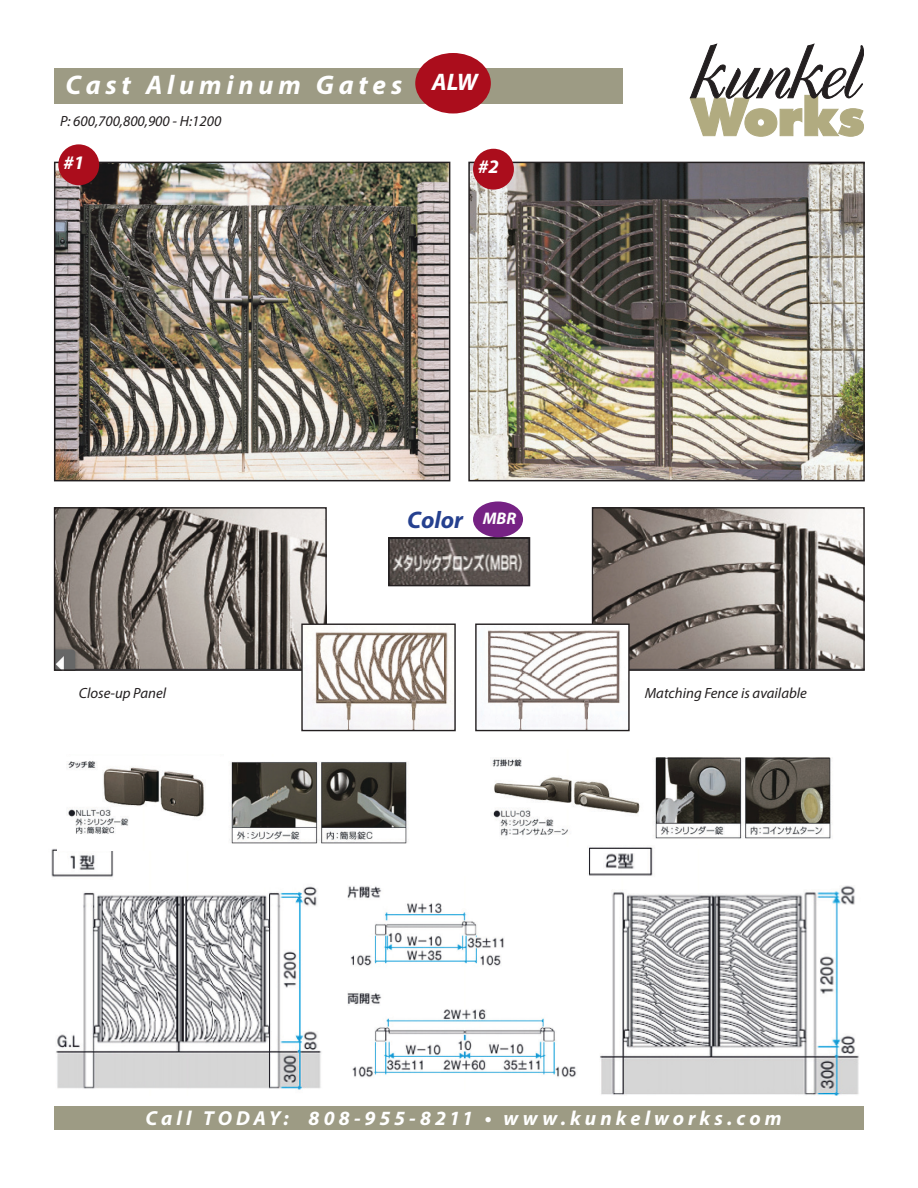
<style>
.page{position:relative;width:918px;height:1188px;background:#fff}
.page>*{position:absolute;margin:0;border:0;box-sizing:border-box;transform-origin:0 0}
.t1{font:italic 700 27px "Myriad Pro";letter-spacing:.18em;color:#fff}
.Boxy_Type{font:italic 700 24px "Myriad Pro";color:#25408f}
.small_print{font:italic 700 24px "Myriad Pro";color:#fff}
.t2{font:italic 700 20.25px "Myriad Pro";letter-spacing:.195em;color:#fff}
.small_print-2{font:italic 700 19.2px "Myriad Pro";color:#fff}
.small_print-3{font:italic 700 16.8px "Myriad Pro";color:#fff}
.t3{font:italic 14.85px "Myriad Pro";color:#231f20}
</style>
<div class="page">
<svg style="left:690px;top:44px;width:174px;height:92px"></svg>
<div style="left:54px;top:1106px;width:810px;height:24px;background:#9d9b84"></div>
<img style="left:391px;top:540px;width:136px;height:43px">
<div style="left:388px;top:537px;width:142px;height:49px;border:2px solid #231f20"></div>
<div style="left:473px;top:501px;width:50px;height:36px;background:#762284;border-radius:50%"></div>
<div style="left:54px;top:68px;width:569px;height:36px;background:#9d9b84"></div>
<div style="left:415px;top:53px;width:76px;height:60px;background:#ab0d1c;border-radius:50%"></div>
<img style="left:57px;top:165px;width:390px;height:313px">
<div style="left:54px;top:162px;width:396px;height:319px;border:2px solid #231f20"></div>
<img style="left:471px;top:165px;width:391px;height:313px">
<div style="left:468px;top:162px;width:397px;height:319px;border:2px solid #231f20"></div>
<div style="left:58px;top:144px;width:41px;height:41px;background:#ab0d1c;border-radius:50%"></div>
<div style="left:473px;top:149px;width:41px;height:41px;background:#ab0d1c;border-radius:50%"></div>
<img style="left:56px;top:509px;width:269px;height:160px">
<div style="left:54px;top:507px;width:273px;height:164px;border:1px solid #231f20"></div>
<img style="left:594px;top:509px;width:269px;height:160px">
<div style="left:592px;top:507px;width:273px;height:164px;border:1px solid #231f20"></div>
<img style="left:51px;top:849px;width:271px;height:241px">
<img style="left:58px;top:761px;width:349px;height:90px">
<img style="left:492px;top:757px;width:340px;height:82px">
<img style="left:588px;top:847px;width:271px;height:249px">
<img style="left:347px;top:876px;width:244px;height:215px">
<img style="left:481px;top:626px;width:147px;height:103px">
<div style="left:475px;top:624px;width:155px;height:107px;border:1px solid #231f20"></div>
<img style="left:303px;top:626px;width:149px;height:103px">
<div style="left:301px;top:624px;width:155px;height:107px;border:1px solid #231f20"></div>
<p class="t1" style="left:66px;top:68px;width:338px">Cast Aluminum Gates</p>
<p class="small_print" style="left:432px;top:66px;width:47px">ALW</p>
<p class="t3" style="left:60px;top:111px;width:163px">P: 600,700,800,900 - H:1200</p>
<p class="small_print-2" style="left:63px;top:150px;width:22px">#1</p>
<p class="small_print-2" style="left:478px;top:154px;width:22px">#2</p>
<p class="t3" style="left:79px;top:684px;width:89px">Close-up Panel</p>
<p class="Boxy_Type" style="left:407px;top:504px;width:57px">Color</p>
<p class="small_print-3" style="left:483px;top:508px;width:35px">MBR</p>
<p class="t3" style="left:645px;top:684px;width:164px">Matching Fence is available</p>
<p class="t2" style="left:146px;top:1105px;width:638px">Call TODAY: 808-955-8211 • www.kunkelworks.com</p>
</div>
